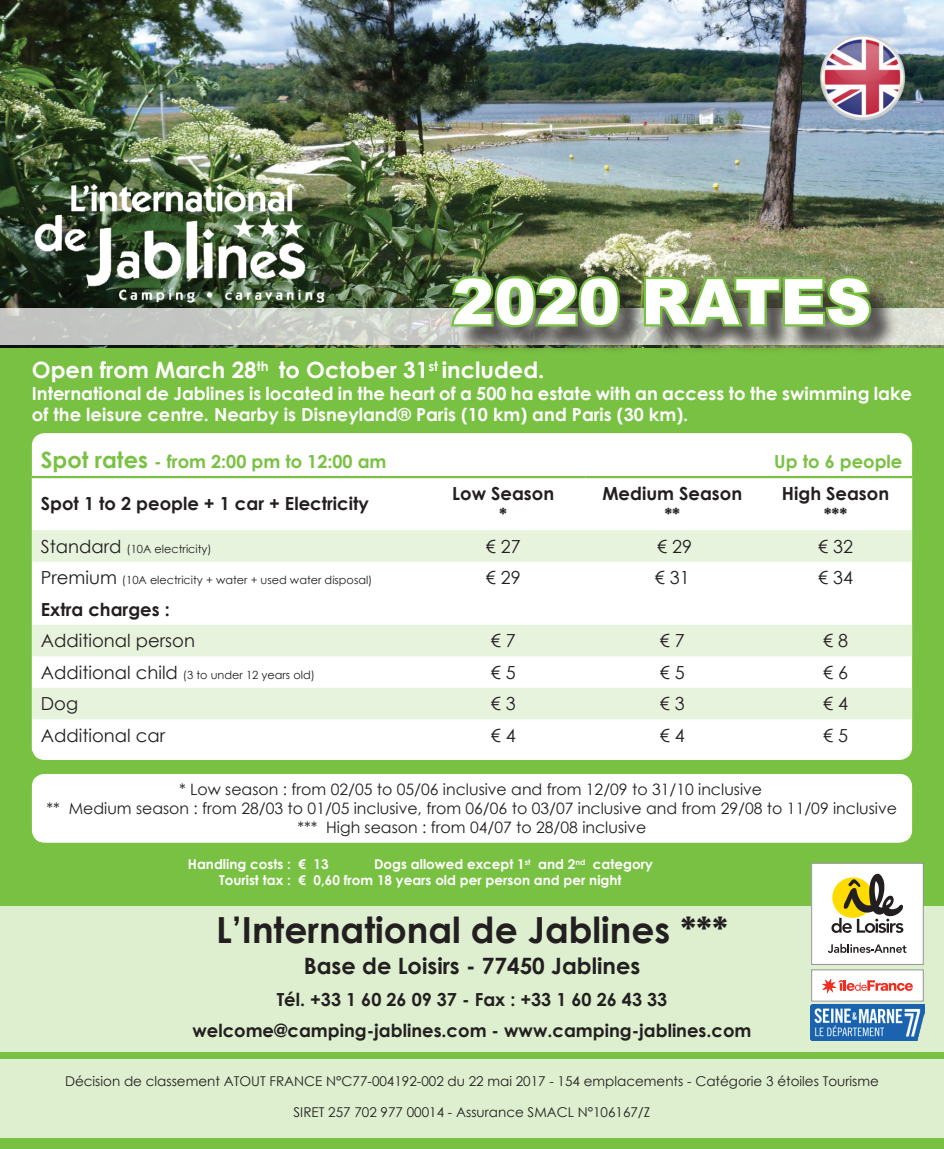
<style>
.page{position:relative;width:944px;height:1149px;background:#fff}
.page>*{position:absolute;margin:0;border:0;box-sizing:border-box;transform-origin:0 0}
.t1{font:900 63px "Arial";color:#fff}
.t2{font:700 36px "Century Gothic";color:#231f20}
.t3{font:700 22.5px "Century Gothic";color:#fff}
.t4{font:700 22.5px "Century Gothic";color:#231f20}
.t5{font:700 18px/21.6px "Century Gothic";color:#231f20;text-align:center}
.t6{font:700 18px/21.6px "Century Gothic";color:#fff}
.t7{font:18px "Century Gothic";color:#231f20}
.t8{font:700 18px "Century Gothic";color:#79c142}
.t9{font:15.75px/18.9px "Century Gothic";color:#231f20;text-align:center}
.t10{font:13.5px "Century Gothic";color:#231f20}
.t11{font:700 13.5px/16.2px "Century Gothic";color:#fff}
.t12{font:11.25px "Century Gothic";color:#231f20}
.s1{font-size:22.5px}
.s2{font-size:18px}
</style>
<div class="page">
<div style="left:0;top:309px;width:944px;height:839px;background:#79c142"></div>
<img style="left:0;top:0;width:944px;height:347px">
<svg style="left:0;top:308px;width:944px;height:37px;background:#cacdc8"></svg>
<div style="left:456px;top:280px;width:443px;height:75px;background:#231f20;opacity:.75"></div>
<svg style="left:449px;top:273px;width:173px;height:57px;background:#628346"></svg>
<svg style="left:641px;top:273px;width:233px;height:57px;background:#749252"></svg>
<img style="left:32px;top:179px;width:301px;height:127px">
<div style="left:32px;top:774px;width:880px;height:68px;background:#fff"></div>
<div style="left:0;top:906px;width:944px;height:145px;background:#ddefcf"></div>
<div style="left:812px;top:969px;width:111px;height:31px;background:#fff"></div>
<div style="left:811px;top:969px;width:112px;height:31px;border:1px solid #939598"></div>
<svg style="left:822px;top:979px;width:91px;height:14px"></svg>
<div style="left:812px;top:863px;width:111px;height:101px;background:#fff"></div>
<div style="left:811px;top:862px;width:112px;height:102px;border:1px solid #939598"></div>
<svg style="left:828px;top:943px;width:78px;height:9px"></svg>
<svg style="left:831px;top:873px;width:73px;height:59px"></svg>
<img style="left:810px;top:1004px;width:115px;height:36px">
<img style="left:817px;top:32px;width:95px;height:96px">
<div style="left:0;top:1059px;width:944px;height:78px;background:#ddefcf"></div>
<div style="left:32px;top:433px;width:880px;height:326px;background:#fff;border-radius:13px"></div>
<svg style="left:32px;top:478px;width:880px;height:242px"></svg>
<svg style="left:32px;top:530px;width:880px;height:189px"></svg>
<hr style="left:32px;top:476px;width:389px;height:2px;background:#79c142">
<hr style="left:421px;top:476px;width:164px;height:2px;background:#79c142">
<hr style="left:585px;top:476px;width:174px;height:2px;background:#79c142">
<hr style="left:759px;top:476px;width:153px;height:2px;background:#79c142">
<h1 class="t1" style="left:452px;top:256px;width:421px">2020 RATES</h1>
<h3 class="t3" style="left:32px;top:353px;width:514px">Open from March 28<sup>th</sup> to October 31<sup>st</sup> included.</h3>
<p class="t6" style="left:32px;top:381px;width:882px">International de Jablines is located in the heart of a 500 ha estate with an access to the swimming lake of the leisure centre. Nearby is Disneyland® Paris (10 km) and Paris (30 km).</p>
<p class="t8" style="left:41px;top:447px;width:347px"><span class="s1">Spot rates</span> - from 2:00 pm to 12:00 am</p>
<p class="t8" style="left:774px;top:447px;width:130px">Up to 6 people</p>
<p class="t5" style="left:41px;top:492px;width:329px">Spot 1 to 2 people + 1 car + Electricity</p>
<p class="t5" style="left:452px;top:481px;width:103px">Low Season *</p>
<p class="t5" style="left:602px;top:481px;width:141px">Medium Season **</p>
<p class="t5" style="left:782px;top:481px;width:109px">High Season ***</p>
<p class="t12" style="left:41px;top:540px;width:172px"><span class="s2">Standard</span> (10A electricity)</p>
<p class="t7" style="left:486px;top:533px;width:36px">€ 27</p>
<p class="t7" style="left:657px;top:533px;width:36px">€ 29</p>
<p class="t7" style="left:818px;top:533px;width:36px">€ 32</p>
<p class="t12" style="left:41px;top:572px;width:333px"><span class="s2">Premium</span> (10A electricity + water + used water disposal)</p>
<p class="t7" style="left:486px;top:565px;width:36px">€ 29</p>
<p class="t7" style="left:655px;top:565px;width:36px">€ 31</p>
<p class="t7" style="left:818px;top:565px;width:36px">€ 34</p>
<p class="t5" style="left:41px;top:597px;width:130px">Extra charges :</p>
<p class="t7" style="left:41px;top:628px;width:156px">Additional person</p>
<p class="t7" style="left:491px;top:628px;width:26px">€ 7</p>
<p class="t7" style="left:660px;top:628px;width:26px">€ 7</p>
<p class="t7" style="left:823px;top:628px;width:26px">€ 8</p>
<p class="t12" style="left:41px;top:666px;width:276px"><span class="s2">Additional child</span> (3 to under 12 years old)</p>
<p class="t7" style="left:491px;top:659px;width:26px">€ 5</p>
<p class="t7" style="left:660px;top:659px;width:26px">€ 5</p>
<p class="t7" style="left:823px;top:659px;width:26px">€ 6</p>
<p class="t7" style="left:41px;top:691px;width:39px">Dog</p>
<p class="t7" style="left:491px;top:691px;width:26px">€ 3</p>
<p class="t7" style="left:660px;top:691px;width:26px">€ 3</p>
<p class="t7" style="left:823px;top:691px;width:26px">€ 4</p>
<p class="t7" style="left:41px;top:722px;width:126px">Additional car</p>
<p class="t7" style="left:491px;top:722px;width:26px">€ 4</p>
<p class="t7" style="left:660px;top:722px;width:26px">€ 4</p>
<p class="t7" style="left:823px;top:722px;width:26px">€ 5</p>
<p class="t9" style="left:47px;top:779px;width:852px">* Low season : from 02/05 to 05/06 inclusive and from 12/09 to 31/10 inclusive<br>** Medium season : from 28/03 to 01/05 inclusive, from 06/06 to 03/07 inclusive and from 29/08 to 11/09 inclusive *** High season : from 04/07 to 28/08 inclusive</p>
<p class="t11" style="left:188px;top:855px;width:142px">Handling costs : € 13</p>
<p class="t11" style="left:219px;top:855px;width:435px;text-indent:155px">Dogs allowed except 1<sup>st</sup> and 2<sup>nd</sup> category<br>Tourist tax : € 0,60 from 18 years old per person and per night</p>
<h2 class="t2" style="left:216px;top:902px;width:513px">L’International de Jablines ***</h2>
<h3 class="t4" style="left:304px;top:948px;width:338px">Base de Loisirs - 77450 Jablines</h3>
<p class="t5" style="left:192px;top:982px;width:561px;line-height:31.5px">Tél. +33 1 60 26 09 37 - Fax : +33 1 60 26 43 33 welcome@camping-jablines.com - www.camping-jablines.com</p>
<p class="t10" style="left:65px;top:1071px;width:815px">Décision de classement ATOUT FRANCE N°C77-004192-002 du 22 mai 2017 - 154 emplacements - Catégorie 3 étoiles Tourisme</p>
<p class="t10" style="left:294px;top:1102px;width:358px">SIRET 257 702 977 00014 - Assurance SMACL N°106167/Z</p>
</div>
